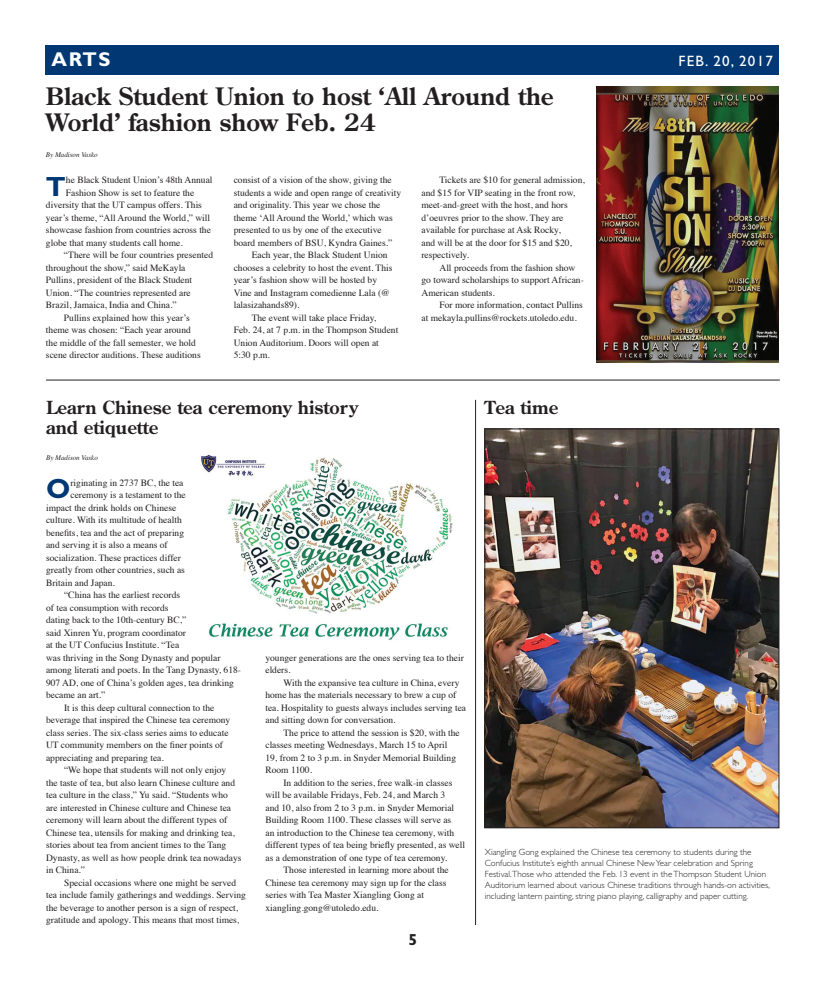
<style>
.page{position:relative;width:824px;height:990px;background:#fff}
.page>*{position:absolute;margin:0;border:0;box-sizing:border-box;transform-origin:0 0}
.Drop_Cap_2_Paragraph{font:700 27.8px "Gill Sans Std";color:#013874}
.Heading_24pt{font:700 24px/26px "Century Old Style Std";color:#231f20}
.t1{font:700 20px "Gill Sans Std";color:#fff}
.Heading_18pt{font:700 18px/20px "Century Old Style Std";color:#231f20}
.t2{font:700 16px "Gill Sans Std";color:#231f20}
.t3{font:15px "Gill Sans Std";letter-spacing:.08em;color:#fff}
.Body_Text{font:9.5px/12.5px "Times";color:#231f20}
.Drop_Cap_2_Paragraph-2{font:9.5px "Times";color:#231f20}
.Cutline{font:300 9px/11px "Gill Sans Std";color:#231f20}
.By_line{font:italic 7px "Times";color:#231f20}
</style>
<div class="page">
<div style="left:45px;top:45px;width:734px;height:30px;background:#013874"></div>
<hr style="left:46px;top:380px;width:733px;height:1px;background:#231f20">
<img style="left:596px;top:87px;width:183px;height:276px">
<img style="left:201px;top:454px;width:252px;height:186px">
<img style="left:486px;top:431px;width:291px;height:395px">
<div style="left:484px;top:429px;width:295px;height:399px;border:1px solid #231f20"></div>
<hr style="left:475px;top:400px;width:1px;height:525px;background:#231f20">
<p class="t1" style="left:51px;top:47px;width:61px">ARTS</p>
<p class="t3" style="left:678px;top:52px;width:96px">FEB. 20, 2017</p>
<p class="Heading_24pt" style="left:46px;top:83px;width:509px">Black Student Union to host ‘All Around the<br>World’ fashion show Feb. 24</p>
<p class="By_line" style="left:46px;top:149px;width:53px">By Madison Vasko</p>
<p class="Drop_Cap_2_Paragraph" style="left:46px;top:170px;width:22px">T</p>
<p class="Drop_Cap_2_Paragraph-2" style="left:66px;top:171px;width:148px">he Black Student Union’s 48th Annual</p>
<p class="Body_Text" style="left:421px;top:173px;width:165px;text-indent:18px">Tickets are $10 for general admission, and $15 for VIP seating in the front row, meet-and-greet with the host, and hors d’oeuvres prior to the show. They are available for purchase at Ask Rocky,<br>and will be at the door for $15 and $20, respectively.</p>
<p class="Body_Text" style="left:421px;top:261px;width:164px;text-indent:18px">All proceeds from the fashion show go toward scholarships to support African-<br>American students.</p>
<p class="Body_Text" style="left:421px;top:298px;width:163px;text-indent:18px">For more information, contact Pullins at mekayla.pullins@rockets.utoledo.edu.</p>
<p class="Body_Text" style="left:234px;top:173px;width:169px">consist of a vision of the show, giving the students a wide and open range of creativity and originality. This year we chose the theme ‘All Around the World,’ which was presented to us by one of the executive board members of BSU, Kyndra Gaines.”</p>
<p class="Body_Text" style="left:234px;top:248px;width:160px;text-indent:18px">Each year, the Black Student Union chooses a celebrity to host the event. This year’s fashion show will be hosted by Vine and Instagram comedienne Lala (@ lalasizahands89).</p>
<p class="Body_Text" style="left:234px;top:311px;width:166px;text-indent:18px">The event will take place Friday,<br>Feb. 24, at 7 p.m. in the Thompson Student<br>Union Auditorium. Doors will open at<br>5:30 p.m.</p>
<p class="Drop_Cap_2_Paragraph-2" style="left:66px;top:184px;width:130px">Fashion Show is set to feature the</p>
<p class="Drop_Cap_2_Paragraph-2" style="left:46px;top:196px;width:157px">diversity that the UT campus offers. This</p>
<p class="Drop_Cap_2_Paragraph-2" style="left:46px;top:209px;width:166px">year’s theme, “All Around the World,” will</p>
<p class="Drop_Cap_2_Paragraph-2" style="left:46px;top:221px;width:166px">showcase fashion from countries across the</p>
<p class="Drop_Cap_2_Paragraph-2" style="left:46px;top:234px;width:138px">globe that many students call home.</p>
<p class="Body_Text" style="left:46px;top:248px;width:169px;text-indent:18px">“There will be four countries presented throughout the show,” said MeKayla Pullins, president of the Black Student Union. “The countries represented are Brazil, Jamaica, India and China.”</p>
<p class="Body_Text" style="left:46px;top:311px;width:156px;text-indent:18px">Pullins explained how this year’s theme was chosen: “Each year around the middle of the fall semester, we hold scene director auditions. These auditions</p>
<p class="Heading_18pt" style="left:46px;top:397px;width:314px">Learn Chinese tea ceremony history and etiquette</p>
<p class="By_line" style="left:46px;top:451px;width:53px">By Madison Vasko</p>
<p class="Drop_Cap_2_Paragraph" style="left:46px;top:472px;width:26px">O</p>
<p class="Drop_Cap_2_Paragraph-2" style="left:70px;top:474px;width:114px">riginating in 2737 BC, the tea</p>
<p class="Drop_Cap_2_Paragraph-2" style="left:70px;top:486px;width:117px">ceremony is a testament to the</p>
<p class="Drop_Cap_2_Paragraph-2" style="left:46px;top:499px;width:132px">impact the drink holds on Chinese</p>
<p class="Drop_Cap_2_Paragraph-2" style="left:46px;top:511px;width:137px">culture. With its multitude of health</p>
<p class="Drop_Cap_2_Paragraph-2" style="left:46px;top:524px;width:139px">benefits, tea and the act of preparing</p>
<p class="Drop_Cap_2_Paragraph-2" style="left:46px;top:536px;width:123px">and serving it is also a means of</p>
<p class="Drop_Cap_2_Paragraph-2" style="left:46px;top:549px;width:136px">socialization. These practices differ</p>
<p class="Drop_Cap_2_Paragraph-2" style="left:46px;top:561px;width:140px">greatly from other countries, such as</p>
<p class="Drop_Cap_2_Paragraph-2" style="left:46px;top:574px;width:70px">Britain and Japan.</p>
<p class="Body_Text" style="left:46px;top:588px;width:196px;text-indent:18px">“China has the earliest records<br>of tea consumption with records<br>dating back to the 10th-century BC,”<br>said Xinren Yu, program coordinator<br>at the UT Confucius Institute. “Tea<br>was thriving in the Song Dynasty and popular among literati and poets. In the Tang Dynasty, 618- 907 AD, one of China’s golden ages, tea drinking became an art.”</p>
<p class="Body_Text" style="left:46px;top:700px;width:186px;text-indent:18px">It is this deep cultural connection to the beverage that inspired the Chinese tea ceremony class series. The six-class series aims to educate UT community members on the finer points of appreciating and preparing tea.</p>
<p class="Body_Text" style="left:46px;top:763px;width:197px;text-indent:18px">“We hope that students will not only enjoy<br>the taste of tea, but also learn Chinese culture and tea culture in the class,” Yu said. “Students who are interested in Chinese culture and Chinese tea ceremony will learn about the different types of Chinese tea, utensils for making and drinking tea, stories about tea from ancient times to the Tang Dynasty, as well as how people drink tea nowadays in China.”</p>
<p class="Body_Text" style="left:46px;top:875px;width:201px;text-indent:18px">Special occasions where one might be served tea include family gatherings and weddings. Serving the beverage to another person is a sign of respect, gratitude and apology. This means that most times,</p>
<p class="Body_Text" style="left:265px;top:650px;width:200px">younger generations are the ones serving tea to their elders.</p>
<p class="Body_Text" style="left:265px;top:675px;width:202px;text-indent:18px">With the expansive tea culture in China, every home has the materials necessary to brew a cup of tea. Hospitality to guests always includes serving tea and sitting down for conversation.</p>
<p class="Body_Text" style="left:265px;top:725px;width:196px;text-indent:18px">The price to attend the session is $20, with the classes meeting Wednesdays, March 15 to April 19, from 2 to 3 p.m. in Snyder Memorial Building Room 1100.</p>
<p class="Body_Text" style="left:265px;top:775px;width:201px;text-indent:18px">In addition to the series, free walk-in classes will be available Fridays, Feb. 24, and March 3<br>and 10, also from 2 to 3 p.m. in Snyder Memorial Building Room 1100. These classes will serve as<br>an introduction to the Chinese tea ceremony, with different types of tea being briefly presented, as well as a demonstration of one type of tea ceremony.</p>
<p class="Body_Text" style="left:265px;top:863px;width:185px;text-indent:18px">Those interested in learning more about the Chinese tea ceremony may sign up for the class series with Tea Master Xiangling Gong at xiangling.gong@utoledo.edu.</p>
<p class="t2" style="left:408px;top:930px;width:10px">5</p>
<p class="Heading_18pt" style="left:485px;top:397px;width:75px">Tea time</p>
<p class="Cutline" style="left:485px;top:846px;width:287px">Xiangling Gong explained the Chinese tea ceremony to students during the Confucius Institute’s eighth annual Chinese New Year celebration and Spring Festival.Those who attended the Feb. 13 event in the Thompson Student Union Auditorium learned about various Chinese traditions through hands-on activities, including lantern painting, string piano playing, calligraphy and paper cutting.</p>
</div>
